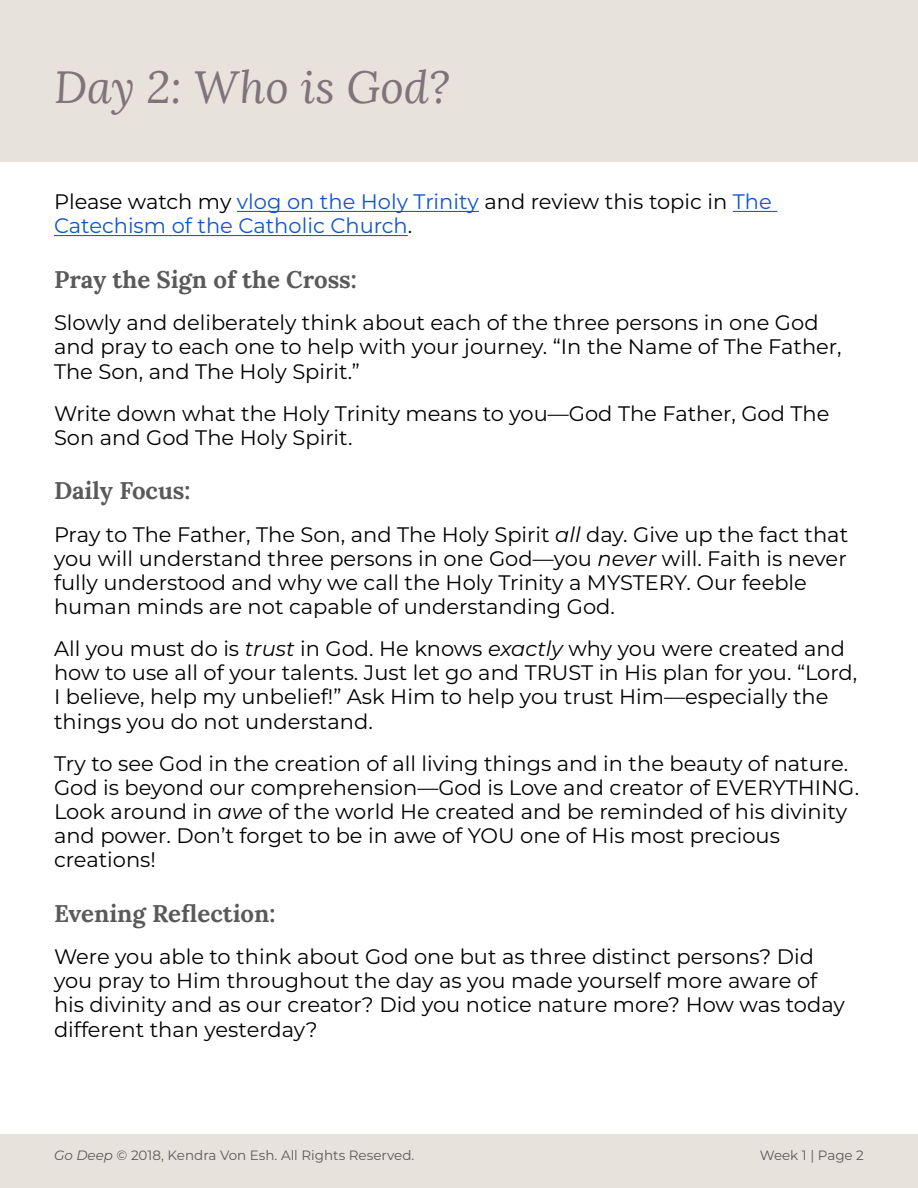
<style>
.page{position:relative;width:918px;height:1188px;background:#fff}
.page>*{position:absolute;margin:0;border:0;box-sizing:border-box;transform-origin:0 0}
.t1{font:italic 45px "Lora";color:#80747b}
.t2{font:700 24px "Lora";color:#5a5a5a}
.t3{font:21px/24.2px "Montserrat";color:#000}
.t4{font:21px/24.2px "Montserrat";color:#15c}
.t5{font:13.5px "Montserrat";color:#5a5a5a}
.s1{color:#000}
.s2{font-style:italic}
</style>
<div class="page">
<div style="left:0;top:0;width:918px;height:162px;background:#e8e2dc"></div>
<div style="left:0;top:1134px;width:918px;height:54px;background:#e8e2dc"></div>
<hr style="left:237px;top:211px;width:242px;height:1px;background:#15c">
<hr style="left:733px;top:211px;width:44px;height:1px;background:#15c">
<hr style="left:54px;top:235px;width:354px;height:1px;background:#15c">
<h1 class="t1" style="left:54px;top:59px;width:398px">Day 2: Who is God?</h1>
<p class="t4" style="left:54px;top:189px;width:719px"><span class="s1">Please watch my</span> vlog on the Holy Trinity <span class="s1">and review this topic in</span> The<br>Catechism of the Catholic Church<span class="s1">.</span></p>
<p class="t2" style="left:54px;top:264px;width:304px">Pray the Sign of the Cross:</p>
<p class="t3" style="left:54px;top:310px;width:789px">Slowly and deliberately think about each of the three persons in one God and pray to each one to help with your journey. “In the Name of The Father,<br>The Son, and The Holy Spirit.”</p>
<p class="t3" style="left:54px;top:400px;width:777px">Write down what the Holy Trinity means to you—God The Father, God The<br>Son and God The Holy Spirit.</p>
<p class="t2" style="left:54px;top:475px;width:138px">Daily Focus:</p>
<p class="t3" style="left:54px;top:521px;width:796px">Pray to The Father, The Son, and The Holy Spirit <span class="s2">all</span> day. Give up the fact that you will understand three persons in one God—you <span class="s2">never</span> will. Faith is never fully understood and why we call the Holy Trinity a MYSTERY. Our feeble human minds are not capable of understanding God.</p>
<p class="t3" style="left:54px;top:636px;width:805px">All you must do is <span class="s2">trust</span> in God. He knows <span class="s2">exactly</span> why you were created and how to use all of your talents. Just let go and TRUST in His plan for you. “Lord, I believe, help my unbelief!” Ask Him to help you trust Him—especially the things you do not understand.</p>
<p class="t3" style="left:54px;top:751px;width:807px">Try to see God in the creation of all living things and in the beauty of nature.<br>God is beyond our comprehension—God is Love and creator of EVERYTHING.<br>Look around in <span class="s2">awe</span> of the world He created and be reminded of his divinity and power. Don’t forget to be in awe of YOU one of His most precious creations!</p>
<p class="t2" style="left:54px;top:898px;width:223px">Evening Reflection:</p>
<p class="t3" style="left:54px;top:944px;width:792px">Were you able to think about God one but as three distinct persons? Did you pray to Him throughout the day as you made yourself more aware of his divinity and as our creator? Did you notice nature more? How was today different than yesterday?</p>
<p class="t5" style="left:54px;top:1145px;width:362px"><span class="s2">Go Deep</span> © 2018, Kendra Von Esh. All Rights Reserved.</p>
<p class="t5" style="left:760px;top:1145px;width:106px">Week 1 | Page 2</p>
</div>
